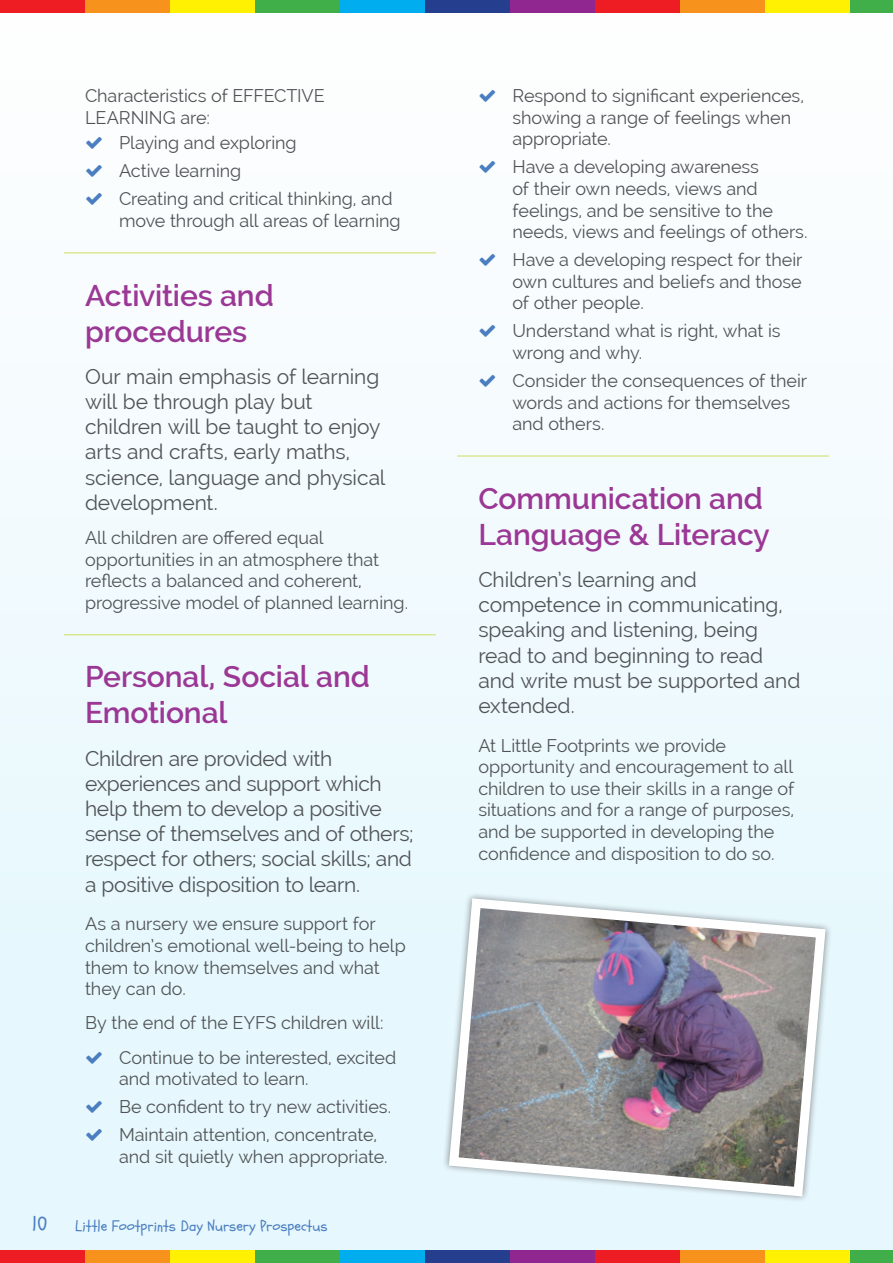
<style>
.page{position:relative;width:893px;height:1263px;background:#f2fafe}
.page>*{position:absolute;margin:0;border:0;box-sizing:border-box;transform-origin:0 0}
.t1{font:600 30px/36px "Raleway";letter-spacing:-.005em;color:#9b3794}
.t2{font:21px/25.2px "Raleway";letter-spacing:-.01em;color:#515456}
.t3{font:21px "Schoolbell";color:#4a7ec0}
.t4{font:18px/21.6px "Raleway";letter-spacing:-.005em;color:#515456}
.t5{font:15px "Schoolbell";color:#4a7ec0}
</style>
<div class="page">
<div style="left:0;top:0;width:85px;height:13px;background:#ee1d23"></div>
<div style="left:0;top:1250px;width:85px;height:13px;background:#ee1d23"></div>
<div style="left:85px;top:0;width:85px;height:13px;background:#f7931d"></div>
<div style="left:85px;top:1250px;width:85px;height:13px;background:#f7931d"></div>
<div style="left:170px;top:0;width:85px;height:13px;background:#fff101"></div>
<div style="left:170px;top:1250px;width:85px;height:13px;background:#fff101"></div>
<div style="left:255px;top:0;width:85px;height:13px;background:#40ae49"></div>
<div style="left:255px;top:1250px;width:85px;height:13px;background:#40ae49"></div>
<div style="left:340px;top:0;width:85px;height:13px;background:#00aeef"></div>
<div style="left:340px;top:1250px;width:85px;height:13px;background:#00aeef"></div>
<div style="left:425px;top:0;width:85px;height:13px;background:#253f8e"></div>
<div style="left:425px;top:1250px;width:85px;height:13px;background:#253f8e"></div>
<div style="left:510px;top:0;width:85px;height:13px;background:#90268f"></div>
<div style="left:510px;top:1250px;width:85px;height:13px;background:#90268f"></div>
<div style="left:595px;top:0;width:85px;height:13px;background:#ee1d23"></div>
<div style="left:595px;top:1250px;width:85px;height:13px;background:#ee1d23"></div>
<div style="left:680px;top:0;width:85px;height:13px;background:#f7931d"></div>
<div style="left:680px;top:1250px;width:85px;height:13px;background:#f7931d"></div>
<div style="left:765px;top:0;width:85px;height:13px;background:#fff101"></div>
<div style="left:765px;top:1250px;width:85px;height:13px;background:#fff101"></div>
<div style="left:850px;top:0;width:43px;height:13px;background:#40ae49"></div>
<div style="left:850px;top:1250px;width:43px;height:13px;background:#40ae49"></div>
<hr style="left:64px;top:252px;width:372px;height:1px;background:#ccdd5e">
<hr style="left:64px;top:634px;width:372px;height:1px;background:#ccdd5e">
<hr style="left:457px;top:456px;width:372px;height:1px;background:#ccdd5e">
<div style="left:442px;top:891px;width:390px;height:312px;background:#e6f7fd"></div>
<img style="left:444px;top:894px;width:386px;height:306px">
<svg style="left:86px;top:1052px;width:16px;height:12px"></svg>
<svg style="left:86px;top:1101px;width:16px;height:12px"></svg>
<svg style="left:86px;top:1129px;width:16px;height:12px"></svg>
<p class="t4" style="left:85px;top:85px;width:241px">Characteristics of EFFECTIVE<br>LEARNING are:</p>
<p class="t4" style="left:119px;top:132px;width:179px">Playing and exploring</p>
<p class="t4" style="left:119px;top:160px;width:124px">Active learning</p>
<p class="t4" style="left:119px;top:188px;width:283px">Creating and critical thinking, and move through all areas of learning</p>
<p class="t1" style="left:85px;top:277px;width:190px">Activities and procedures</p>
<p class="t2" style="left:85px;top:364px;width:302px">Our main emphasis of learning will be through play but children will be taught to enjoy arts and crafts, early maths, science, language and physical development.</p>
<p class="t4" style="left:85px;top:527px;width:325px">All children are offered equal opportunities in an atmosphere that reflects a balanced and coherent, progressive model of planned learning.</p>
<p class="t1" style="left:85px;top:659px;width:286px">Personal, Social and<br>Emotional</p>
<p class="t2" style="left:85px;top:746px;width:330px">Children are provided with experiences and support which help them to develop a positive sense of themselves and of others; respect for others; social skills; and a positive disposition to learn.</p>
<p class="t4" style="left:85px;top:913px;width:322px">As a nursery we ensure support for children’s emotional well-being to help them to know themselves and what they can do.</p>
<p class="t4" style="left:85px;top:1012px;width:300px">By the end of the EYFS children will:</p>
<p class="t4" style="left:119px;top:1047px;width:279px">Continue to be interested, excited and motivated to learn.</p>
<p class="t4" style="left:119px;top:1096px;width:274px">Be confident to try new activities.</p>
<p class="t4" style="left:119px;top:1124px;width:270px">Maintain attention, concentrate, and sit quietly when appropriate.</p>
<p class="t3" style="left:32px;top:1210px;width:17px">10</p>
<p class="t5" style="left:75px;top:1216px;width:254px">Little Footprints Day Nursery Prospectus</p>
<p class="t4" style="left:512px;top:85px;width:293px">Respond to significant experiences, showing a range of feelings when appropriate.</p>
<p class="t4" style="left:512px;top:156px;width:297px">Have a developing awareness<br>of their own needs, views and feelings, and be sensitive to the needs, views and feelings of others.</p>
<p class="t4" style="left:512px;top:249px;width:292px;text-align:justify">Have a developing respect for their own cultures and beliefs and those of other people.</p>
<p class="t4" style="left:512px;top:320px;width:270px">Understand what is right, what is wrong and why.</p>
<p class="t4" style="left:512px;top:370px;width:296px">Consider the consequences of their words and actions for themselves and others.</p>
<p class="t1" style="left:478px;top:480px;width:293px">Communication and<br>Language &amp; Literacy</p>
<p class="t2" style="left:478px;top:567px;width:324px">Children’s learning and competence in communicating, speaking and listening, being read to and beginning to read and write must be supported and extended.</p>
<p class="t4" style="left:478px;top:734px;width:317px">At Little Footprints we provide opportunity and encouragement to all children to use their skills in a range of situations and for a range of purposes, and be supported in developing the confidence and disposition to do so.</p>
</div>
